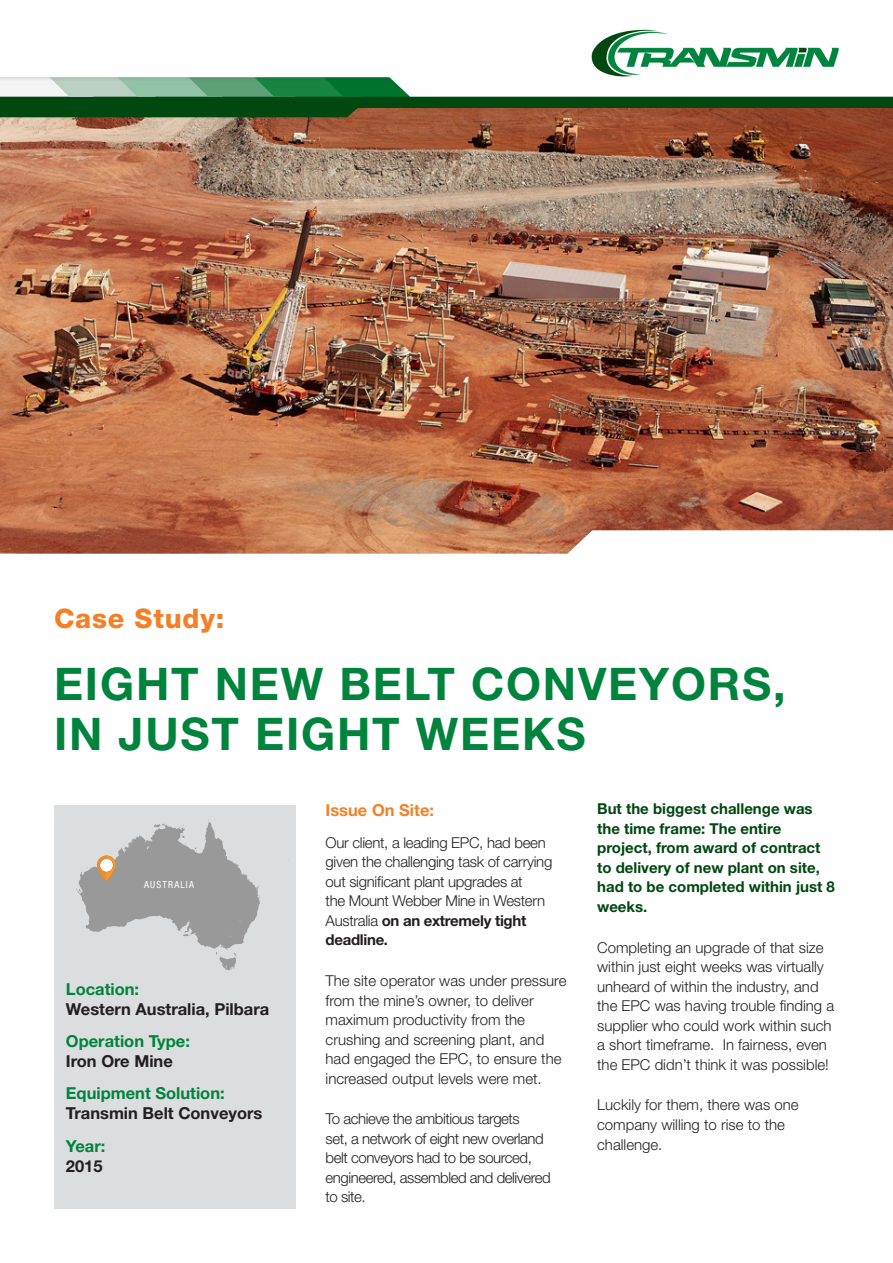
<style>
.page{position:relative;width:893px;height:1263px;background:#fff}
.page>*{position:absolute;margin:0;border:0;box-sizing:border-box;transform-origin:0 0}
.t1{font:700 45px/49.5px "Helvetica Neue LT Std";letter-spacing:.04em;color:#00843d}
.t2{font:800 27px "Helvetica Neue LT Std";letter-spacing:.03em;color:#f48026}
.t3{font:700 16.5px/19.8px "Helvetica Neue LT Std";color:#231f20}
.t4{font:700 16.5px/19.8px "Helvetica Neue LT Std";color:#00843d}
.t5{font:700 16.5px "Helvetica Neue LT Std";color:#f48026}
.t6{font:300 15px/19.5px "Helvetica Neue LT Std";color:#231f20}
.t7{font:300 15px/19.5px "Helvetica Neue LT Std";letter-spacing:-.02em;color:#231f20}
.t8{font:700 15px/19.5px "Helvetica Neue LT Std";color:#004710}
.t9{font:300 15px/19.5px "Helvetica Neue LT Std";letter-spacing:-.03em;color:#231f20}
.t10{font:condensed 9.75px "Helvetica Neue LT Std";letter-spacing:.12em;color:#fff}
.s1{color:#00843d}
.s2{color:#231f20}
.s3{font-weight:700}
</style>
<div class="page">
<div style="left:54px;top:805px;width:242px;height:404px;background:#dcdddf"></div>
<img style="left:0;top:107px;width:893px;height:423px">
<svg style="left:0;top:530px;width:893px;height:24px"></svg>
<div style="left:0;top:0;width:893px;height:107px;background:#004710"></div>
<svg style="left:0;top:107px;width:440px;height:10px;background:#1d4a17"></svg>
<svg style="left:0;top:0;width:893px;height:97px;background:#eef5f1"></svg>
<svg style="left:77px;top:816px;width:212px;height:154px"></svg>
<img style="left:587px;top:25px;width:257px;height:58px">
<p class="t2" style="left:54px;top:602px;width:172px">Case Study:</p>
<p class="t1" style="left:54px;top:659px;width:733px">EIGHT NEW BELT CONVEYORS,<br>IN JUST EIGHT WEEKS</p>
<p class="t10" style="left:144px;top:878px;width:51px">AUSTRALIA</p>
<p class="t3" style="left:66px;top:978px;width:205px"><span class="s1">Location:<br></span>Western Australia, Pilbara</p>
<p class="t4" style="left:66px;top:1031px;width:126px">Operation Type:<br><span class="s2">Iron Ore Mine</span></p>
<p class="t3" style="left:66px;top:1083px;width:198px"><span class="s1">Equipment Solution:<br></span>Transmin Belt Conveyors</p>
<p class="t4" style="left:66px;top:1136px;width:41px">Year:<br><span class="s2">2015</span></p>
<p class="t5" style="left:326px;top:799px;width:110px">Issue On Site:</p>
<p class="t7" style="left:326px;top:832px;width:228px">Our client, a leading EPC, had been given the challenging task of carrying out significant plant upgrades at<br>the Mount Webber Mine in Western<br>Australia <span class="s3">on an extremely tight deadline.</span></p>
<p class="t6" style="left:326px;top:971px;width:242px">The site operator was under pressure from the mine’s owner, to deliver maximum productivity from the crushing and screening plant, and had engaged the EPC, to ensure the increased output levels were met.</p>
<p class="t9" style="left:326px;top:1109px;width:227px">To achieve the ambitious targets<br>set, a network of eight new overland belt conveyors had to be sourced, engineered, assembled and delivered to site.</p>
<p class="t8" style="left:597px;top:799px;width:239px">But the biggest challenge was the time frame: The entire project, from award of contract to delivery of new plant on site, had to be completed within just 8 weeks.</p>
<p class="t6" style="left:597px;top:937px;width:239px">Completing an upgrade of that size within just eight weeks was virtually unheard of within the industry, and the EPC was having trouble finding a supplier who could work within such a short timeframe. In fairness, even the EPC didn’t think it was possible!</p>
<p class="t6" style="left:597px;top:1095px;width:203px">Luckily for them, there was one company willing to rise to the challenge.</p>
</div>
